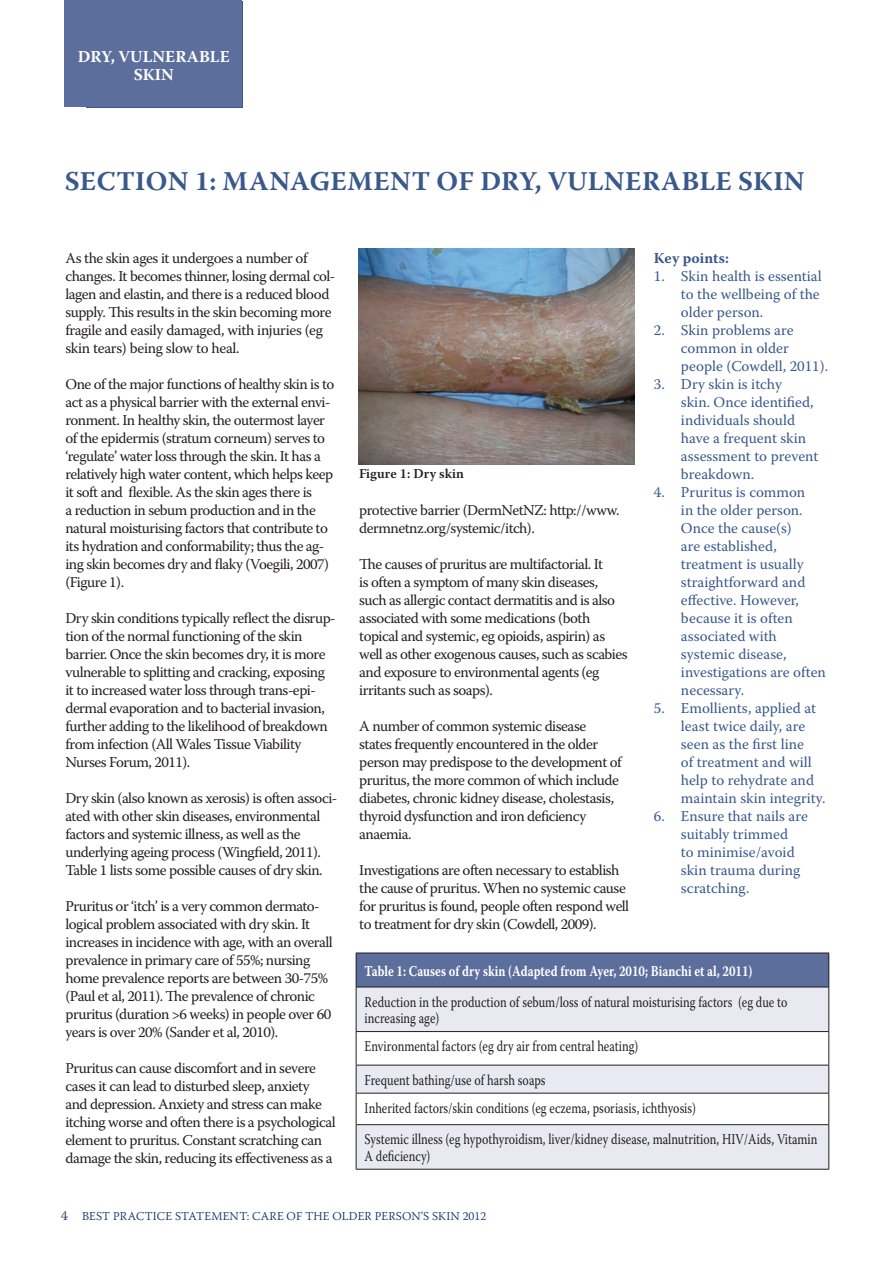
<style>
.page{position:relative;width:893px;height:1263px;background:#fff}
.page>*{position:absolute;margin:0;border:0;box-sizing:border-box;transform-origin:0 0}
.A_section_headers{font:700 27px "Warnock Pro";letter-spacing:.015em;color:#39588b}
.Paragraph_Style_1{font:700 16.5px/18px "Warnock Pro";color:#fff;text-align:center}
.B_header{font:15px/18px "Warnock Pro";letter-spacing:-.035em;color:#231f20}
.Key_point_header{font:15px/18px "Warnock Pro";color:#39588b}
.Table_text{font:15px/16.5px "Warnock Pro";color:#231f20;scale:.8 1}
.Table_text-2{font:700 15px "Warnock Pro";color:#fff;scale:.8 1}
.Key_point_header-2{font:700 15px "Warnock Pro";letter-spacing:.005em;color:#39588b}
.Fig_legend{font:600 13.5px "Warnock Pro";letter-spacing:.005em;color:#231f20}
.t1{font:300 12px "Warnock Pro";letter-spacing:.01em;color:#0f2d65}
.s1{font-size:13.5px}
</style>
<div class="page">
<div style="left:65px;top:0;width:177px;height:107px;background:#5b6e9c"></div>
<img style="left:359px;top:249px;width:275px;height:215px">
<div style="left:356px;top:953px;width:473px;height:34px;background:#5b6e9c"></div>
<div style="left:357px;top:988px;width:471px;height:181px;background:#e9e9f2"></div>
<hr style="left:356px;top:953px;width:473px;height:1px;background:#231f20">
<hr style="left:356px;top:953px;width:1px;height:34px;background:#231f20">
<hr style="left:828px;top:953px;width:1px;height:34px;background:#231f20">
<hr style="left:356px;top:987px;width:1px;height:44px;background:#231f20">
<hr style="left:828px;top:987px;width:1px;height:44px;background:#231f20">
<hr style="left:356px;top:1125px;width:1px;height:44px;background:#231f20">
<hr style="left:828px;top:1125px;width:1px;height:44px;background:#231f20">
<hr style="left:356px;top:1169px;width:473px;height:1px;background:#231f20">
<hr style="left:356px;top:987px;width:472px;height:1px;background:#231f20">
<svg style="left:356px;top:1031px;width:473px;height:94px"></svg>
<hr style="left:356px;top:1093px;width:473px;height:1px;background:#231f20">
<p class="Paragraph_Style_1" style="left:78px;top:47px;width:153px">DRY, VULNERABLE<br>SKIN</p>
<p class="A_section_headers" style="left:65px;top:165px;width:741px">SECTION 1: MANAGEMENT OF DRY, VULNERABLE SKIN</p>
<p class="B_header" style="left:65px;top:249px;width:271px">As the skin ages it undergoes a number of changes. It becomes thinner, losing dermal col&shy;lagen and elastin, and there is a reduced blood supply. This results in the skin becoming more fragile and easily damaged, with injuries (eg skin tears) being slow to heal.</p>
<p class="B_header" style="left:65px;top:375px;width:270px">One of the major functions of healthy skin is to act as a physical barrier with the external envi&shy;ronment. In healthy skin, the outermost layer of the epidermis (stratum corneum) serves to ‘regulate’ water loss through the skin. It has a relatively high water content, which helps keep it soft and flexible. As the skin ages there is<br>a reduction in sebum production and in the natural moisturising factors that contribute to its hydration and conformability; thus the ag&shy;ing skin becomes dry and flaky (Voegili, 2007) (Figure 1).</p>
<p class="B_header" style="left:65px;top:609px;width:272px">Dry skin conditions typically reflect the disrup&shy;tion of the normal functioning of the skin barrier. Once the skin becomes dry, it is more vulnerable to splitting and cracking, exposing it to increased water loss through trans-epi&shy;dermal evaporation and to bacterial invasion, further adding to the likelihood of breakdown from infection (All Wales Tissue Viability Nurses Forum, 2011).</p>
<p class="B_header" style="left:65px;top:789px;width:273px">Dry skin (also known as xerosis) is often associ&shy;ated with other skin diseases, environmental factors and systemic illness, as well as the underlying ageing process (Wingfield, 2011).<br>Table 1 lists some possible causes of dry skin.</p>
<p class="B_header" style="left:65px;top:897px;width:269px">Pruritus or ‘itch’ is a very common dermato&shy;logical problem associated with dry skin. It increases in incidence with age, with an overall prevalence in primary care of 55%; nursing home prevalence reports are between 30-75% (Paul et al, 2011). The prevalence of chronic pruritus (duration &gt;6 weeks) in people over 60 years is over 20% (Sander et al, 2010).</p>
<p class="B_header" style="left:65px;top:1059px;width:272px">Pruritus can cause discomfort and in severe cases it can lead to disturbed sleep, anxiety<br>and depression. Anxiety and stress can make itching worse and often there is a psychological element to pruritus. Constant scratching can damage the skin, reducing its effectiveness as a</p>
<p class="Fig_legend" style="left:359px;top:465px;width:106px">Figure 1: Dry skin</p>
<p class="B_header" style="left:359px;top:501px;width:262px">protective barrier (DermNetNZ: http://www. dermnetnz.org/systemic/itch).</p>
<p class="B_header" style="left:359px;top:555px;width:270px">The causes of pruritus are multifactorial. It<br>is often a symptom of many skin diseases, such as allergic contact dermatitis and is also associated with some medications (both topical and systemic, eg opioids, aspirin) as well as other exogenous causes, such as scabies and exposure to environmental agents (eg irritants such as soaps).</p>
<p class="B_header" style="left:359px;top:717px;width:264px">A number of common systemic disease states frequently encountered in the older person may predispose to the development of pruritus, the more common of which include diabetes, chronic kidney disease, cholestasis, thyroid dysfunction and iron deficiency anaemia.</p>
<p class="B_header" style="left:359px;top:861px;width:271px">Investigations are often necessary to establish the cause of pruritus. When no systemic cause for pruritus is found, people often respond well to treatment for dry skin (Cowdell, 2009).</p>
<p class="Key_point_header-2" style="left:654px;top:249px;width:76px">Key points:</p>
<p class="Key_point_header" style="left:681px;top:267px;width:142px;text-indent:-27px">1. Skin health is essential to the wellbeing of the older person.</p>
<p class="Key_point_header" style="left:681px;top:321px;width:149px;text-indent:-27px">2. Skin problems are common in older people (Cowdell, 2011).</p>
<p class="Key_point_header" style="left:681px;top:375px;width:139px;text-indent:-27px">3. Dry skin is itchy<br>skin. Once identified, individuals should have a frequent skin assessment to prevent breakdown.</p>
<p class="Key_point_header" style="left:681px;top:483px;width:146px;text-indent:-27px">4. Pruritus is common<br>in the older person.<br>Once the cause(s)<br>are established, treatment is usually straightforward and effective. However, because it is often associated with systemic disease, investigations are often necessary.</p>
<p class="Key_point_header" style="left:681px;top:699px;width:146px;text-indent:-27px">5. Emollients, applied at least twice daily, are seen as the first line<br>of treatment and will help to rehydrate and maintain skin integrity.</p>
<p class="Key_point_header" style="left:681px;top:807px;width:128px;text-indent:-27px">6. Ensure that nails are suitably trimmed<br>to minimise/avoid skin trauma during scratching.</p>
<p class="Table_text-2" style="left:365px;top:961px;width:486px">Table 1: Causes of dry skin (Adapted from Ayer, 2010; Bianchi et al, 2011)</p>
<p class="Table_text" style="left:365px;top:993px;width:530px">Reduction in the production of sebum/loss of natural moisturising factors (eg due to increasing age)</p>
<p class="Table_text" style="left:365px;top:1038px;width:344px">Environmental factors (eg dry air from central heating)</p>
<p class="Table_text" style="left:365px;top:1071px;width:228px">Frequent bathing/use of harsh soaps</p>
<p class="Table_text" style="left:365px;top:1099px;width:416px">Inherited factors/skin conditions (eg eczema, psoriasis, ichthyosis)</p>
<p class="Table_text" style="left:365px;top:1131px;width:568px">Systemic illness (eg hypothyroidism, liver/kidney disease, malnutrition, HIV/Aids, Vitamin<br>A deficiency)</p>
<p class="t1" style="left:61px;top:1209px;width:426px"><span class="s1">4</span> BEST PRACTICE STATEMENT: CARE OF THE OLDER PERSON’S SKIN 2012</p>
</div>
